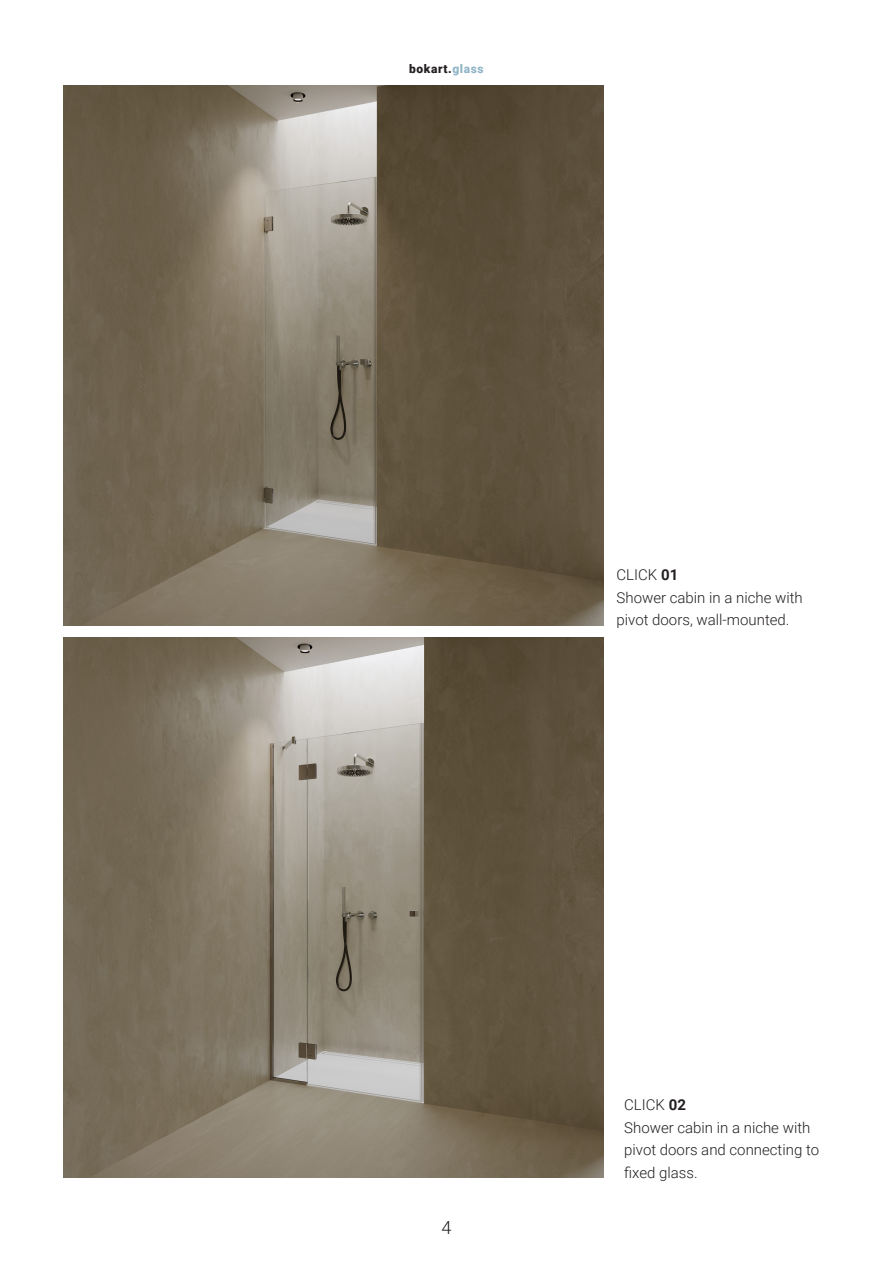
<style>
.page{position:relative;width:893px;height:1263px;background:#fff}
.page>*{position:absolute;margin:0;border:0;box-sizing:border-box;transform-origin:0 0}
.t1{font:300 18px "Roboto";color:#231f20}
.t2{font:300 15px/22.5px "Roboto";color:#231f20}
.t3{font:900 12px "Roboto";letter-spacing:.05em;color:#231f20}
.s1{color:#92b6c7}
.s2{font-weight:700}
</style>
<div class="page">
<img style="left:64px;top:85px;width:540px;height:540px">
<img style="left:64px;top:638px;width:540px;height:540px">
<p class="t3" style="left:409px;top:60px;width:76px">bokart.<span class="s1">glass</span></p>
<p class="t2" style="left:617px;top:563px;width:188px">CLICK <span class="s2">01<br></span>Shower cabin in a niche with pivot doors, wall-mounted.</p>
<p class="t1" style="left:441px;top:1215px;width:11px">4</p>
<p class="t2" style="left:624px;top:1093px;width:196px">CLICK <span class="s2">02<br></span>Shower cabin in a niche with pivot doors and connecting to fixed glass.</p>
</div>
